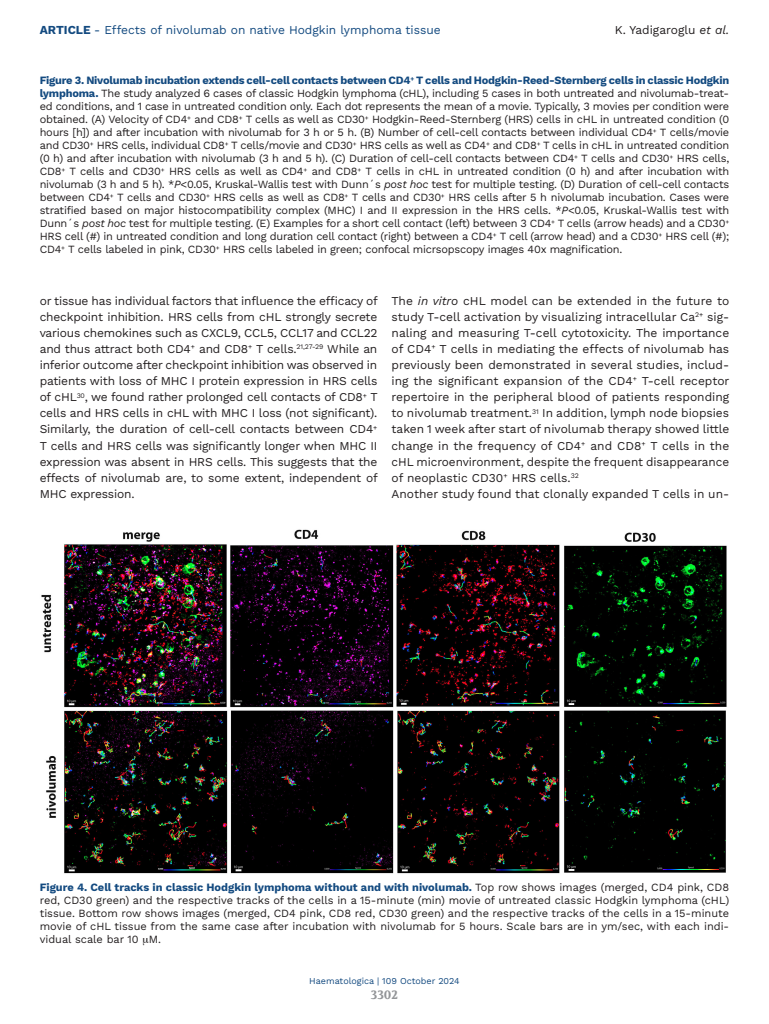
<style>
.page{position:relative;width:769px;height:1024px;background:#fff}
.page>*{position:absolute;margin:0;border:0;box-sizing:border-box;transform-origin:0 0}
.TESTO{font:12px/16px "Work Sans";letter-spacing:-.005em;color:#231f20;text-align:justify}
.t1{font:12px "Work Sans";color:#134a80}
.t2{font:700 12px "Volkhov";color:#939598}
.DIDA_Figura{font:11px/13px "Work Sans";letter-spacing:-.02em;color:#231f20;text-align:justify}
.t3{font:9px "Work Sans";color:#134a80}
.s1{font-weight:700}
.s2{font-style:italic}
.s3{font-weight:700;color:#134a80}
</style>
<div class="page">
<img style="left:41px;top:529px;width:686px;height:345px">
<p class="t1" style="left:40px;top:21px;width:402px"><span class="s1">ARTICLE</span> - Effects of nivolumab on native Hodgkin lymphoma tissue</p>
<p class="TESTO" style="left:614px;top:21px;width:116px">K. Yadigaroglu <span class="s2">et al.</span></p>
<p class="DIDA_Figura" style="left:40px;top:74px;width:690px"><span class="s3">Figure 3. Nivolumab incubation extends cell-cell contacts between CD4</span><sup>+</sup> <span class="s3">T cells and Hodgkin-Reed-Sternberg cells in classic Hodgkin lymphoma.</span> The study analyzed 6 cases of classic Hodgkin lymphoma (cHL), including 5 cases in both untreated and nivolumab-treat&shy;ed conditions, and 1 case in untreated condition only. Each dot represents the mean of a movie. Typically, 3 movies per condition were obtained. (A) Velocity of CD4<sup>+</sup> and CD8<sup>+</sup> T cells as well as CD30<sup>+</sup> Hodgkin-Reed-Sternberg (HRS) cells in cHL in untreated condition (0 hours [h]) and after incubation with nivolumab for 3 h or 5 h. (B) Number of cell-cell contacts between individual CD4<sup>+</sup> T cells/movie and CD30<sup>+</sup> HRS cells, individual CD8<sup>+</sup> T cells/movie and CD30<sup>+</sup> HRS cells as well as CD4<sup>+</sup> and CD8<sup>+</sup> T cells in cHL in untreated condition (0 h) and after incubation with nivolumab (3 h and 5 h). (C) Duration of cell-cell contacts between CD4<sup>+</sup> T cells and CD30<sup>+</sup> HRS cells, CD8<sup>+</sup> T cells and CD30<sup>+</sup> HRS cells as well as CD4<sup>+</sup> and CD8<sup>+</sup> T cells in cHL in untreated condition (0 h) and after incubation with nivolumab (3 h and 5 h). *<span class="s2">P</span>&lt;0.05, Kruskal-Wallis test with Dunn´s <span class="s2">post hoc</span> test for multiple testing. (D) Duration of cell-cell contacts between CD4<sup>+</sup> T cells and CD30<sup>+</sup> HRS cells as well as CD8<sup>+</sup> T cells and CD30<sup>+</sup> HRS cells after 5 h nivolumab incubation. Cases were stratified based on major histocompatibility complex (MHC) I and II expression in the HRS cells. *<span class="s2">P</span>&lt;0.05, Kruskal-Wallis test with Dunn´s <span class="s2">post hoc</span> test for multiple testing. (E) Examples for a short cell contact (left) between 3 CD4<sup>+</sup> T cells (arrow heads) and a CD30<sup>+ </sup>HRS cell (#) in untreated condition and long duration cell contact (right) between a CD4<sup>+</sup> T cell (arrow head) and a CD30<sup>+</sup> HRS cell (#); CD4<sup>+</sup> T cells labeled in pink, CD30<sup>+</sup> HRS cells labeled in green; confocal micrsopscopy images 40x magnification.</p>
<p class="TESTO" style="left:40px;top:293px;width:339px">or tissue has individual factors that influence the efficacy of checkpoint inhibition. HRS cells from cHL strongly secrete various chemokines such as CXCL9, CCL5, CCL17 and CCL22 and thus attract both CD4<sup>+</sup> and CD8<sup>+</sup> T cells.<sup>21,27-29</sup> While an inferior outcome after checkpoint inhibition was observed in patients with loss of MHC I protein expression in HRS cells of cHL<sup>30</sup>, we found rather prolonged cell contacts of CD8<sup>+</sup> T cells and HRS cells in cHL with MHC I loss (not significant).<br>Similarly, the duration of cell-cell contacts between CD4<sup>+ </sup>T cells and HRS cells was significantly longer when MHC II expression was absent in HRS cells. This suggests that the effects of nivolumab are, to some extent, independent of MHC expression.</p>
<p class="TESTO" style="left:391px;top:293px;width:339px">The <span class="s2">in vitro</span> cHL model can be extended in the future to study T-cell activation by visualizing intracellular Ca<sup>2+</sup> sig&shy;naling and measuring T-cell cytotoxicity. The importance of CD4<sup>+</sup> T cells in mediating the effects of nivolumab has previously been demonstrated in several studies, includ&shy;ing the significant expansion of the CD4<sup>+</sup> T-cell receptor repertoire in the peripheral blood of patients responding to nivolumab treatment.<sup>31</sup> In addition, lymph node biopsies taken 1 week after start of nivolumab therapy showed little change in the frequency of CD4<sup>+</sup> and CD8<sup>+</sup> T cells in the cHL microenvironment, despite the frequent disappearance of neoplastic CD30<sup>+</sup> HRS cells.<sup>32</sup></p>
<p class="TESTO" style="left:391px;top:485px;width:339px">Another study found that clonally expanded T cells in un-</p>
<p class="DIDA_Figura" style="left:40px;top:880px;width:690px"><span class="s3">Figure 4. Cell tracks in classic Hodgkin lymphoma without and with nivolumab.</span> Top row shows images (merged, CD4 pink, CD8 red, CD30 green) and the respective tracks of the cells in a 15-minute (min) movie of untreated classic Hodgkin lymphoma (cHL) tissue. Bottom row shows images (merged, CD4 pink, CD8 red, CD30 green) and the respective tracks of the cells in a 15-minute movie of cHL tissue from the same case after incubation with nivolumab for 5 hours. Scale bars are in ym/sec, with each indi&shy;vidual scale bar 10 M.</p>
<p class="t3" style="left:309px;top:974px;width:152px">Haematologica | 109 October 2024</p>
<p class="t2" style="left:370px;top:987px;width:29px">3302</p>
</div>
